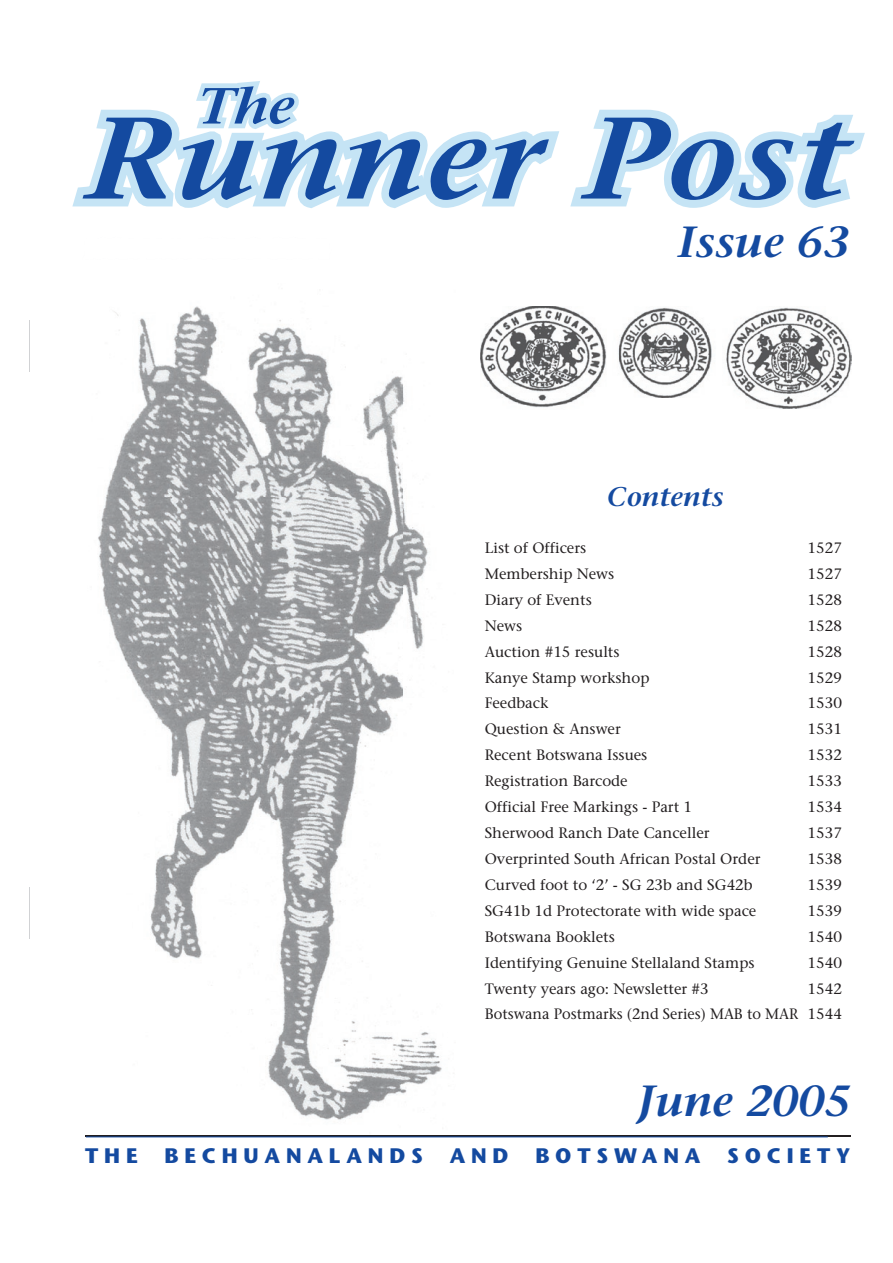
<style>
.page{position:relative;width:893px;height:1263px;background:#fff}
.page>*{position:absolute;margin:0;border:0;box-sizing:border-box;transform-origin:0 0}
.t1{font:italic 600 115.5px "Stone Serif";color:#144aa0;scale:1.07 1}
.t2{font:italic 600 50.7px "Stone Serif";color:#144aa0;scale:1.07 1}
.t3{font:italic 600 43.5px "Stone Serif";color:#144aa0}
.t4{font:italic 600 27px "Stone Serif";color:#144aa0}
.t5{font:700 21px "Stone Sans";letter-spacing:.28em;color:#144aa0}
.t6{font:15px/26px "Stone Serif";color:#231f20;text-align:right}
</style>
<div class="page">
<img style="left:98px;top:306px;width:344px;height:814px">
<img style="left:618px;top:307px;width:94px;height:91px">
<img style="left:726px;top:307px;width:125px;height:101px">
<img style="left:480px;top:306px;width:127px;height:102px">
<hr style="left:29px;top:320px;width:1px;height:51px;background:#d1d2d4">
<hr style="left:29px;top:887px;width:1px;height:51px;background:#d1d2d4">
<svg style="left:72px;top:81px;width:793px;height:127px"></svg>
<hr style="left:85px;top:1135px;width:765px;height:2px;background:#231f20">
<h2 class="t2" style="left:196px;top:76px;width:97px">The</h2>
<h1 class="t1" style="left:85px;top:91px;width:712px">Runner Post</h1>
<h3 class="t3" style="left:678px;top:216px;width:173px">Issue 63</h3>
<h3 class="t4" style="left:607px;top:480px;width:118px">Contents</h3>
<p class="t6" style="left:485px;top:535px;width:103px">List of Officers</p>
<p class="t6" style="left:807px;top:535px;width:36px">1527</p>
<p class="t6" style="left:485px;top:561px;width:131px">Membership News</p>
<p class="t6" style="left:807px;top:561px;width:36px">1527</p>
<p class="t6" style="left:485px;top:587px;width:108px">Diary of Events</p>
<p class="t6" style="left:807px;top:587px;width:36px">1528</p>
<p class="t6" style="left:485px;top:612px;width:39px">News</p>
<p class="t6" style="left:807px;top:612px;width:36px">1528</p>
<p class="t6" style="left:485px;top:638px;width:136px">Auction #15 results</p>
<p class="t6" style="left:807px;top:638px;width:36px">1528</p>
<p class="t6" style="left:485px;top:664px;width:166px">Kanye Stamp workshop</p>
<p class="t6" style="left:807px;top:664px;width:36px">1529</p>
<p class="t6" style="left:485px;top:690px;width:65px">Feedback</p>
<p class="t6" style="left:807px;top:690px;width:36px">1530</p>
<p class="t6" style="left:485px;top:716px;width:138px">Question &amp; Answer</p>
<p class="t6" style="left:807px;top:716px;width:36px">1531</p>
<p class="t6" style="left:485px;top:742px;width:164px">Recent Botswana Issues</p>
<p class="t6" style="left:807px;top:742px;width:36px">1532</p>
<p class="t6" style="left:485px;top:768px;width:144px">Registration Barcode</p>
<p class="t6" style="left:807px;top:768px;width:36px">1533</p>
<p class="t6" style="left:485px;top:794px;width:209px">Official Free Markings - Part 1</p>
<p class="t6" style="left:807px;top:794px;width:36px">1534</p>
<p class="t6" style="left:485px;top:820px;width:226px">Sherwood Ranch Date Canceller</p>
<p class="t6" style="left:807px;top:820px;width:36px">1537</p>
<p class="t6" style="left:485px;top:846px;width:277px">Overprinted South African Postal Order</p>
<p class="t6" style="left:807px;top:846px;width:36px">1538</p>
<p class="t6" style="left:485px;top:872px;width:269px">Curved foot to ‘2’ - SG 23b and SG42b</p>
<p class="t6" style="left:807px;top:872px;width:36px">1539</p>
<p class="t6" style="left:485px;top:897px;width:273px">SG41b 1d Protectorate with wide space</p>
<p class="t6" style="left:807px;top:897px;width:36px">1539</p>
<p class="t6" style="left:485px;top:923px;width:132px">Botswana Booklets</p>
<p class="t6" style="left:807px;top:923px;width:36px">1540</p>
<p class="t6" style="left:485px;top:949px;width:271px">Identifying Genuine Stellaland Stamps</p>
<p class="t6" style="left:807px;top:949px;width:36px">1540</p>
<p class="t6" style="left:485px;top:975px;width:226px">Twenty years ago: Newsletter #3</p>
<p class="t6" style="left:485px;top:975px;width:359px">1542<br>Botswana Postmarks (2nd Series) MAB to MAR 1544</p>
<h3 class="t3" style="left:638px;top:1075px;width:214px">June 2005</h3>
<h3 class="t5" style="left:85px;top:1143px;width:54px">THE</h3>
<h3 class="t5" style="left:164px;top:1143px;width:260px">BECHUANALANDS</h3>
<h3 class="t5" style="left:450px;top:1143px;width:60px">AND</h3>
<h3 class="t5" style="left:535px;top:1143px;width:167px">BOTSWANA</h3>
<h3 class="t5" style="left:727px;top:1143px;width:125px">SOCIETY</h3>
</div>
